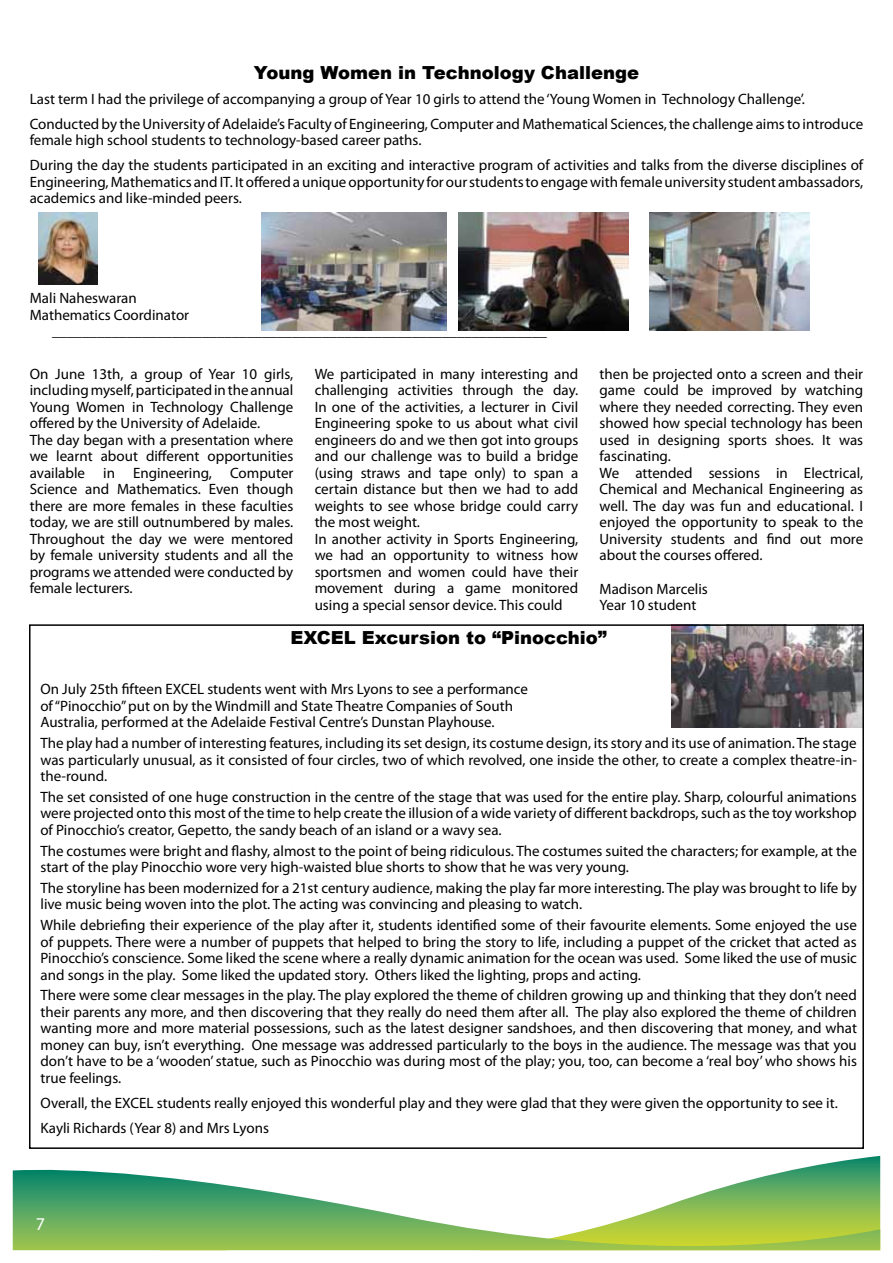
<style>
.page{position:relative;width:893px;height:1263px;background:#fff}
.page>*{position:absolute;margin:0;border:0;box-sizing:border-box;transform-origin:0 0}
.t1{font:900 18px "Arial";color:#000}
.t2{font:18px "Myriad Pro";color:#fff}
.t3{font:15px/16.5px "Myriad Pro";color:#000}
</style>
<div class="page">
<svg style="left:802px;top:1156px;width:78px;height:12px"></svg>
<svg style="left:13px;top:1168px;width:867px;height:83px"></svg>
<img style="left:38px;top:213px;width:60px;height:72px">
<img style="left:262px;top:213px;width:184px;height:118px">
<img style="left:458px;top:213px;width:170px;height:118px">
<img style="left:649px;top:213px;width:160px;height:118px">
<img style="left:672px;top:627px;width:189px;height:100px">
<p class="t1" style="left:254px;top:59px;width:387px">Young Women in Technology Challenge</p>
<p class="t3" style="left:30px;top:86px;width:835px;line-height:25px">Last term I had the privilege of accompanying a group of Year 10 girls to attend the ‘Young Women in Technology Challenge’.<br>Conducted by the University of Adelaide’s Faculty of Engineering, Computer and Mathematical Sciences, the challenge aims to introduce</p>
<p class="t3" style="left:30px;top:127px;width:835px;line-height:25px">female high school students to technology-based career paths.<br>During the day the students participated in an exciting and interactive program of activities and talks from the diverse disciplines of</p>
<p class="t3" style="left:30px;top:173px;width:835px">Engineering, Mathematics and IT. It offered a unique opportunity for our students to engage with female university student ambassadors, academics and like-minded peers.</p>
<p class="t3" style="left:30px;top:290px;width:109px">Mali Naheswaran</p>
<p class="t3" style="left:30px;top:306px;width:161px">Mathematics Coordinator</p>
<p class="t3" style="left:52px;top:323px;width:497px">__________________________________________________________________</p>
<p class="t3" style="left:30px;top:365px;width:265px">On June 13th, a group of Year 10 girls, including myself, participated in the annual Young Women in Technology Challenge offered by the University of Adelaide.<br>The day began with a presentation where we learnt about different opportunities available in Engineering, Computer Science and Mathematics. Even though there are more females in these faculties today, we are still outnumbered by males.<br>Throughout the day we were mentored by female university students and all the programs we attended were conducted by female lecturers.</p>
<p class="t3" style="left:315px;top:365px;width:265px">We participated in many interesting and challenging activities through the day.<br>In one of the activities, a lecturer in Civil Engineering spoke to us about what civil engineers do and we then got into groups and our challenge was to build a bridge (using straws and tape only) to span a certain distance but then we had to add weights to see whose bridge could carry the most weight.<br>In another activity in Sports Engineering, we had an opportunity to witness how sportsmen and women could have their movement during a game monitored using a special sensor device. This could</p>
<p class="t3" style="left:600px;top:365px;width:265px">then be projected onto a screen and their game could be improved by watching where they needed correcting. They even showed how special technology has been used in designing sports shoes. It was fascinating.<br>We attended sessions in Electrical, Chemical and Mechanical Engineering as well. The day was fun and educational. I enjoyed the opportunity to speak to the University students and find out more about the courses offered.</p>
<p class="t3" style="left:600px;top:580px;width:110px">Madison Marcelis<br>Year 10 student</p>
<p class="t1" style="left:290px;top:625px;width:318px">EXCEL Excursion to “Pinocchio”</p>
<p class="t3" style="left:40px;top:681px;width:489px">On July 25th fifteen EXCEL students went with Mrs Lyons to see a performance of “Pinocchio” put on by the Windmill and State Theatre Companies of South<br>Australia, performed at the Adelaide Festival Centre’s Dunstan Playhouse.</p>
<p class="t3" style="left:40px;top:735px;width:818px;text-align:justify">The play had a number of interesting features, including its set design, its costume design, its story and its use of animation. The stage was particularly unusual, as it consisted of four circles, two of which revolved, one inside the other, to create a complex theatre-in&shy;the-round.</p>
<p class="t3" style="left:40px;top:788px;width:818px;text-align:justify">The set consisted of one huge construction in the centre of the stage that was used for the entire play. Sharp, colourful animations were projected onto this most of the time to help create the illusion of a wide variety of different backdrops, such as the toy workshop of Pinocchio’s creator, Gepetto, the sandy beach of an island or a wavy sea.</p>
<p class="t3" style="left:40px;top:842px;width:818px">The costumes were bright and flashy, almost to the point of being ridiculous. The costumes suited the characters; for example, at the start of the play Pinocchio wore very high-waisted blue shorts to show that he was very young.</p>
<p class="t3" style="left:41px;top:879px;width:818px">The storyline has been modernized for a 21st century audience, making the play far more interesting. The play was brought to life by live music being woven into the plot. The acting was convincing and pleasing to watch.</p>
<p class="t3" style="left:41px;top:917px;width:818px;text-align:justify">While debriefing their experience of the play after it, students identified some of their favourite elements. Some enjoyed the use of puppets. There were a number of puppets that helped to bring the story to life, including a puppet of the cricket that acted as Pinocchio’s conscience. Some liked the scene where a really dynamic animation for the ocean was used. Some liked the use of music and songs in the play. Some liked the updated story. Others liked the lighting, props and acting.</p>
<p class="t3" style="left:41px;top:987px;width:818px;text-align:justify">There were some clear messages in the play. The play explored the theme of children growing up and thinking that they don’t need their parents any more, and then discovering that they really do need them after all. The play also explored the theme of children wanting more and more material possessions, such as the latest designer sandshoes, and then discovering that money, and what money can buy, isn’t everything. One message was addressed particularly to the boys in the audience. The message was that you don’t have to be a ‘wooden’ statue, such as Pinocchio was during most of the play; you, too, can become a ‘real boy’ who shows his true feelings.</p>
<p class="t3" style="left:41px;top:1090px;width:799px;line-height:25px">Overall, the EXCEL students really enjoyed this wonderful play and they were glad that they were given the opportunity to see it.<br>Kayli Richards (Year 8) and Mrs Lyons</p>
<p class="t2" style="left:36px;top:1212px;width:11px">7</p>
</div>
